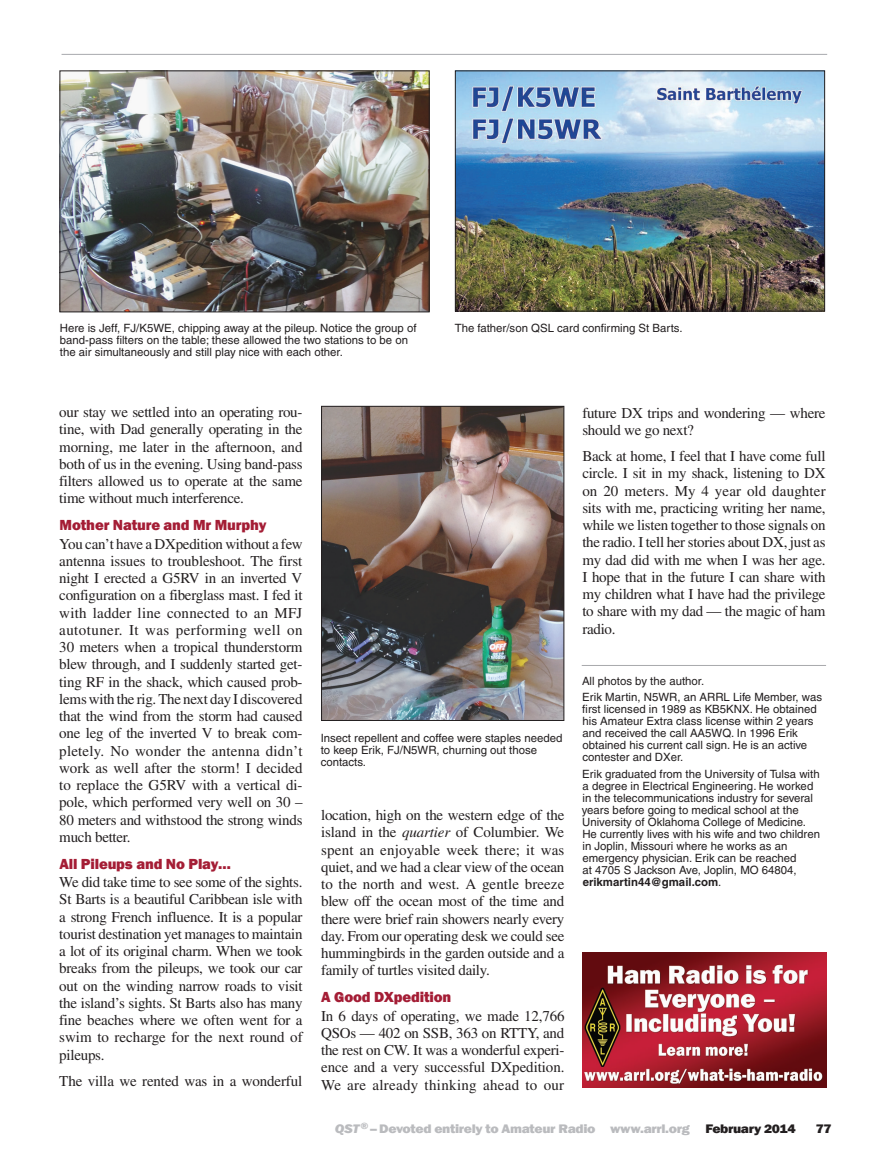
<style>
.page{position:relative;width:885px;height:1161px;background:#fff}
.page>*{position:absolute;margin:0;border:0;box-sizing:border-box;transform-origin:0 0}
.Body_Text{font:15px/17.2px "Times";letter-spacing:-.015em;color:#231f20;text-align:justify}
.Subhead_1{font:800 15px "Franklin Gothic";letter-spacing:-.01em;color:#a41d35}
.t1{font:800 12.75px "Franklin Gothic";letter-spacing:-.025em;color:#babbbe;scale:1.1 1}
.t2{font:800 12.75px "Franklin Gothic";color:#231f20;scale:1.1 1}
.Author_s_Bio{font:11.4px/12px "Helvetica";color:#231f20}
.s1{font-style:italic}
.s2{font-weight:700}
.s3{color:#231f20}
</style>
<div class="page">
<hr style="left:62px;top:54px;width:764px;height:1px;background:#a8a9ad">
<hr style="left:581px;top:665px;width:244px;height:1px;background:#a8a9ad">
<img style="left:61px;top:72px;width:366px;height:238px">
<div style="left:59px;top:70px;width:370px;height:242px;border:1px solid #231f20"></div>
<img style="left:323px;top:408px;width:239px;height:311px">
<div style="left:321px;top:406px;width:243px;height:315px;border:1px solid #231f20"></div>
<img style="left:457px;top:73px;width:365px;height:236px">
<div style="left:455px;top:71px;width:369px;height:240px;border:1px solid #231f20"></div>
<img style="left:582px;top:953px;width:243px;height:135px">
<p class="Author_s_Bio" style="left:60px;top:322px;width:358px">Here is Jeff, FJ/K5WE, chipping away at the pileup. Notice the group of</p>
<p class="Author_s_Bio" style="left:454px;top:322px;width:229px">The father/son QSL card confirming St Barts.</p>
<p class="Author_s_Bio" style="left:60px;top:334px;width:349px">band-pass filters on the table; these allowed the two stations to be on the air simultaneously and still play nice with each other.</p>
<p class="Body_Text" style="left:59px;top:403px;width:245px">our stay we settled into an operating rou&shy;tine, with Dad generally operating in the morning, me later in the afternoon, and both of us in the evening. Using band-pass filters allowed us to operate at the same time without much interference.</p>
<p class="Subhead_1" style="left:60px;top:516px;width:208px">Mother Nature and Mr Murphy</p>
<p class="Body_Text" style="left:59px;top:535px;width:245px">You can’t have a DXpedition without a few antenna issues to troubleshoot. The first night I erected a G5RV in an inverted V configuration on a fiberglass mast. I fed it with ladder line connected to an MFJ autotuner. It was performing well on 30 meters when a tropical thunderstorm blew through, and I suddenly started get&shy;ting RF in the shack, which caused prob&shy;lems with the rig. The next day I discovered that the wind from the storm had caused one leg of the inverted V to break com&shy;pletely. No wonder the antenna didn’t work as well after the storm! I decided to replace the G5RV with a vertical di&shy;pole, which performed very well on 30 – 80 meters and withstood the strong winds much better.</p>
<p class="Subhead_1" style="left:59px;top:854px;width:173px">All Pileups and No Play…</p>
<p class="Body_Text" style="left:59px;top:873px;width:245px">We did take time to see some of the sights.<br>St Barts is a beautiful Caribbean isle with a strong French influence. It is a popular tourist destination yet manages to maintain a lot of its original charm. When we took breaks from the pileups, we took our car out on the winding narrow roads to visit the island’s sights. St Barts also has many fine beaches where we often went for a swim to recharge for the next round of pileups.</p>
<p class="Body_Text" style="left:59px;top:1072px;width:244px">The villa we rented was in a wonderful</p>
<p class="Author_s_Bio" style="left:320px;top:732px;width:243px">Insect repellent and coffee were staples needed to keep Erik, FJ/N5WR, churning out those contacts.</p>
<p class="Body_Text" style="left:321px;top:806px;width:245px">location, high on the western edge of the island in the <span class="s1">quartier</span> of Columbier. We spent an enjoyable week there; it was quiet, and we had a clear view of the ocean to the north and west. A gentle breeze blew off the ocean most of the time and there were brief rain showers nearly every day. From our operating desk we could see hummingbirds in the garden outside and a family of turtles visited daily.</p>
<p class="Subhead_1" style="left:321px;top:988px;width:132px">A Good DXpedition</p>
<p class="Body_Text" style="left:321px;top:1007px;width:245px">In 6 days of operating, we made 12,766<br>QSOs — 402 on SSB, 363 on RTTY, and the rest on CW. It was a wonderful experi&shy;ence and a very successful DXpedition.<br>We are already thinking ahead to our</p>
<p class="Body_Text" style="left:582px;top:404px;width:245px">future DX trips and wondering — where should we go next?</p>
<p class="Body_Text" style="left:582px;top:447px;width:245px">Back at home, I feel that I have come full circle. I sit in my shack, listening to DX on 20 meters. My 4 year old daughter sits with me, practicing writing her name, while we listen together to those signals on the radio. I tell her stories about DX, just as my dad did with me when I was her age.<br>I hope that in the future I can share with my children what I have had the privilege to share with my dad — the magic of ham radio.</p>
<p class="Author_s_Bio" style="left:582px;top:675px;width:124px">All photos by the author.</p>
<p class="Author_s_Bio" style="left:582px;top:691px;width:241px">Erik Martin, N5WR, an ARRL Life Member, was first licensed in 1989 as KB5KNX. He obtained his Amateur Extra class license within 2 years and received the call AA5WQ. In 1996 Erik obtained his current call sign. He is an active contester and DXer.</p>
<p class="Author_s_Bio" style="left:581px;top:768px;width:240px">Erik graduated from the University of Tulsa with a degree in Electrical Engineering. He worked in the telecommunications industry for several years before going to medical school at the University of Oklahoma College of Medicine.<br>He currently lives with his wife and two children in Joplin, Missouri where he works as an emergency physician. Erik can be reached<br>at 4705 S Jackson Ave, Joplin, MO 64804, <span class="s2">erikmartin44@gmail.com</span>.</p>
<p class="t1" style="left:335px;top:1121px;width:420px"><span class="s1">QST</span><sup>®</sup>– Devoted entirely to Amateur Radio www.arrl.org <span class="s3">February 2014</span></p>
<p class="t2" style="left:815px;top:1121px;width:16px">77</p>
</div>
